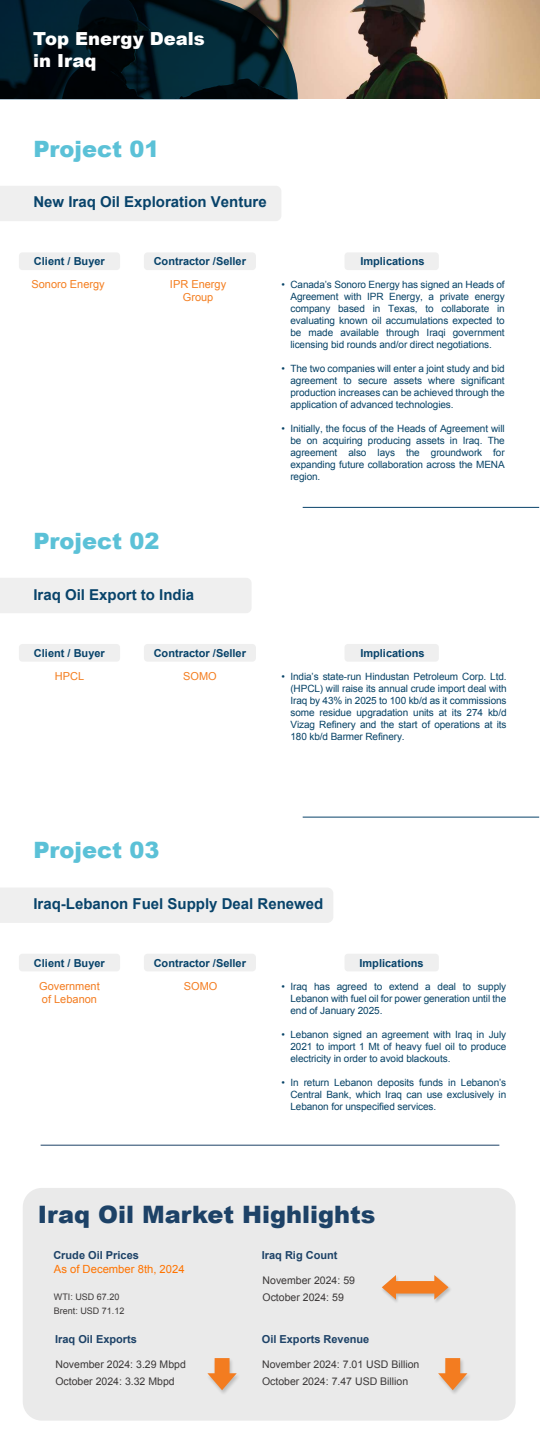
<style>
.page{position:relative;width:540px;height:1434px;background:#fff}
.page>*{position:absolute;margin:0;border:0;box-sizing:border-box;transform-origin:0 0}
.t1{font:900 24px "Arial";color:#1d4267}
.t2{font:900 22.5px "Arial";color:#5bc1d7}
.t3{font:900 18px/21.6px "Arial";color:#fff}
.t4{font:700 15px "Arial";color:#08436a}
.t5{font:11.25px "Arial";color:#ff7300}
.t6{font:700 11px "Arial";color:#08436a}
.t7{font:700 11px "Arial";color:#1d4267}
.t8{font:11px/13.2px "Arial";color:#f47e20;text-align:center}
.t9{font:11px/13.2px "Arial";color:#f37c20}
.t10{font:10.55px/16.8px "Arial";color:#3b3838}
.t11{font:10px/12px "Arial";letter-spacing:-.01em;color:#074367;text-align:justify}
.t12{font:9px/14.3px "Arial";color:#3b3838}
</style>
<div class="page">
<div style="left:23px;top:1188px;width:493px;height:232px;background:#eaeaea;border-radius:19px"></div>
<img style="left:392px;top:1287px;width:58px;height:15px">
<svg style="left:382px;top:1275px;width:67px;height:24px"></svg>
<img style="left:450px;top:1373px;width:19px;height:20px">
<svg style="left:438px;top:1358px;width:29px;height:32px"></svg>
<img style="left:219px;top:1376px;width:19px;height:17px">
<svg style="left:207px;top:1358px;width:30px;height:32px"></svg>
<hr style="left:41px;top:1145px;width:458px;height:1px;background:#1d4267">
<div style="left:0;top:186px;width:281px;height:35px;background:#efefef"></div>
<div style="left:19px;top:252px;width:101px;height:18px;background:#efefef;border-radius:3px"></div>
<div style="left:144px;top:252px;width:112px;height:18px;background:#efefef;border-radius:4px"></div>
<div style="left:345px;top:252px;width:94px;height:18px;background:#efefef;border-radius:3px"></div>
<div style="left:19px;top:644px;width:101px;height:18px;background:#efefef;border-radius:3px"></div>
<div style="left:144px;top:644px;width:112px;height:18px;background:#efefef;border-radius:4px"></div>
<div style="left:345px;top:644px;width:94px;height:18px;background:#efefef;border-radius:3px"></div>
<div style="left:19px;top:954px;width:101px;height:17px;background:#efefef;border-radius:3px"></div>
<div style="left:144px;top:954px;width:112px;height:17px;background:#efefef;border-radius:4px"></div>
<div style="left:345px;top:954px;width:94px;height:17px;background:#efefef;border-radius:3px"></div>
<img style="left:298px;top:0;width:241px;height:99px">
<svg style="left:0;top:0;width:298px;height:99px;background:#0c1e26"></svg>
<div style="left:0;top:578px;width:251px;height:35px;background:#efefef"></div>
<hr style="left:303px;top:507px;width:236px;height:1px;background:#08436a">
<div style="left:0;top:888px;width:333px;height:35px;background:#efefef"></div>
<hr style="left:303px;top:817px;width:236px;height:1px;background:#08436a">
<h3 class="t3" style="left:33px;top:27px;width:173px">Top Energy Deals in Iraq</h3>
<h2 class="t2" style="left:33px;top:132px;width:128px">Project 01</h2>
<h3 class="t4" style="left:33px;top:192px;width:235px">New Iraq Oil Exploration Venture</h3>
<p class="t6" style="left:34px;top:254px;width:72px">Client / Buyer</p>
<p class="t8" style="left:31px;top:277px;width:75px">Sonoro Energy</p>
<p class="t8" style="left:170px;top:277px;width:58px">IPR Energy<br>Group</p>
<p class="t6" style="left:154px;top:254px;width:94px">Contractor /Seller</p>
<p class="t6" style="left:360px;top:254px;width:66px">Implications</p>
<p class="t11" style="left:290px;top:279px;width:216px;text-indent:-9px">• Canada’s Sonoro Energy has signed an Heads of Agreement with IPR Energy, a private energy company based in Texas, to collaborate in evaluating known oil accumulations expected to be made available through Iraqi government licensing bid rounds and/or direct negotiations.</p>
<p class="t11" style="left:290px;top:363px;width:216px;text-indent:-9px">• The two companies will enter a joint study and bid agreement to secure assets where significant production increases can be achieved through the application of advanced technologies.</p>
<p class="t11" style="left:290px;top:423px;width:216px;text-indent:-9px">• Initially, the focus of the Heads of Agreement will be on acquiring producing assets in Iraq. The agreement also lays the groundwork for expanding future collaboration across the MENA region.</p>
<h2 class="t2" style="left:33px;top:524px;width:128px">Project 02</h2>
<h3 class="t4" style="left:33px;top:584px;width:162px">Iraq Oil Export to India</h3>
<p class="t6" style="left:34px;top:646px;width:72px">Client / Buyer</p>
<p class="t8" style="left:55px;top:669px;width:31px">HPCL</p>
<p class="t8" style="left:183px;top:669px;width:35px">SOMO</p>
<p class="t6" style="left:154px;top:646px;width:94px">Contractor /Seller</p>
<p class="t6" style="left:360px;top:646px;width:66px">Implications</p>
<p class="t11" style="left:290px;top:671px;width:218px;text-indent:-9px">• India’s state-run Hindustan Petroleum Corp. Ltd. (HPCL) will raise its annual crude import deal with Iraq by 43% in 2025 to 100 kb/d as it commissions some residue upgradation units at its 274 kb/d Vizag Refinery and the start of operations at its 180 kb/d Barmer Refinery.</p>
<h2 class="t2" style="left:33px;top:834px;width:128px">Project 03</h2>
<h3 class="t4" style="left:33px;top:894px;width:292px">Iraq-Lebanon Fuel Supply Deal Renewed</h3>
<p class="t6" style="left:34px;top:956px;width:72px">Client / Buyer</p>
<p class="t9" style="left:39px;top:979px;width:62px">Government of Lebanon</p>
<p class="t9" style="left:184px;top:979px;width:35px">SOMO</p>
<p class="t6" style="left:154px;top:956px;width:94px">Contractor /Seller</p>
<p class="t6" style="left:359px;top:956px;width:66px">Implications</p>
<p class="t11" style="left:290px;top:981px;width:217px;text-indent:-9px">• Iraq has agreed to extend a deal to supply Lebanon with fuel oil for power generation until the end of January 2025.</p>
<p class="t11" style="left:290px;top:1029px;width:217px;text-indent:-9px">• Lebanon signed an agreement with Iraq in July 2021 to import 1 Mt of heavy fuel oil to produce electricity in order to avoid blackouts.</p>
<p class="t11" style="left:290px;top:1077px;width:217px;text-indent:-9px">• In return Lebanon deposits funds in Lebanon’s Central Bank, which Iraq can use exclusively in Lebanon for unspecified services.</p>
<h1 class="t1" style="left:38px;top:1197px;width:339px">Iraq Oil Market Highlights</h1>
<p class="t5" style="left:54px;top:1262px;width:132px">As of December 8th, 2024</p>
<p class="t7" style="left:53px;top:1248px;width:87px">Crude Oil Prices</p>
<p class="t12" style="left:54px;top:1289px;width:72px">WTI: USD 67.20<br>Brent: USD 71.12</p>
<p class="t7" style="left:262px;top:1248px;width:77px">Iraq Rig Count</p>
<p class="t10" style="left:263px;top:1272px;width:94px">November 2024: 59<br>October 2024: 59</p>
<p class="t7" style="left:55px;top:1331px;width:83px">Iraq Oil Exports</p>
<p class="t10" style="left:55px;top:1356px;width:132px">November 2024: 3.29 Mbpd<br>October 2024: 3.32 Mbpd</p>
<p class="t7" style="left:262px;top:1331px;width:109px">Oil Exports Revenue</p>
<p class="t10" style="left:262px;top:1356px;width:159px">November 2024: 7.01 USD Billion<br>October 2024: 7.47 USD Billion</p>
</div>
